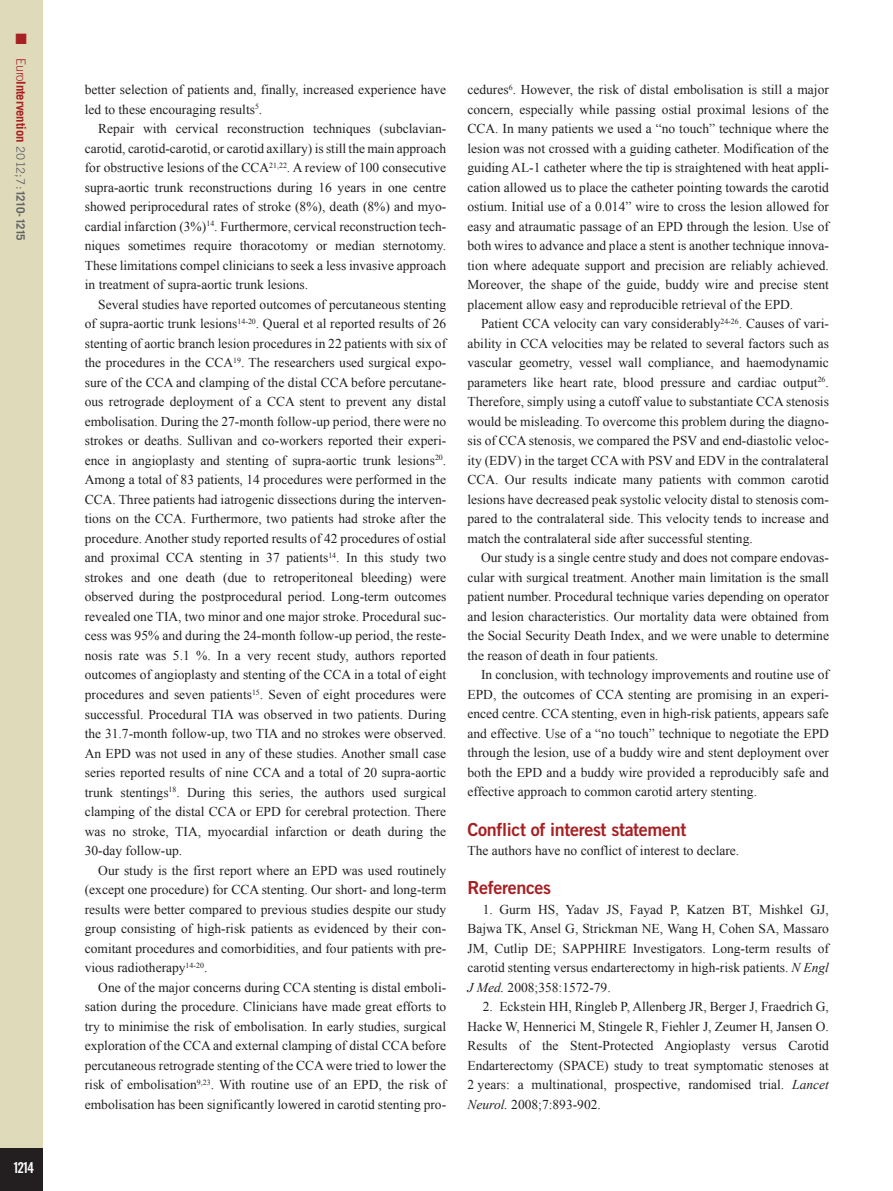
<style>
.page{position:relative;width:893px;height:1191px;background:#fff}
.page>*{position:absolute;margin:0;border:0;box-sizing:border-box;transform-origin:0 0}
.t1{font:18px "Trade Gothic LT Std Bd 2";letter-spacing:-.02em;color:#a72023}
.t2{font:15px "Trade Gothic LT Std Bd Cn 20";color:#fff}
.t3{font:15px "Zapf Dingbats ITC";color:#a72023}
.t4{font:13.5px/19.5px "Times New Roman";color:#231f20;text-align:justify}
.t5{font:700 12.75px "Trade Gothic LT Std";letter-spacing:-.01em;color:#a72023}
.s1{font-weight:300}
.s2{font-weight:400;font-size:11.7px;color:#636366}
.s3{font-size:11.7px;color:#636366}
.s4{font-style:italic}
</style>
<div class="page">
<div style="left:0;top:0;width:43px;height:1191px;background:#dedaba"></div>
<div style="left:0;top:1148px;width:43px;height:43px;background:#231f20"></div>
<p class="t3" style="left:16px;top:32px;width:13px">■</p>
<p class="t5" style="left:29px;top:58px;width:184px;rotate:90deg"><span class="s1">Euro</span>Intervention <span class="s2">2012;7:</span><span class="s3">1210-1215</span></p>
<p class="t2" style="left:13px;top:1158px;width:23px">1214</p>
<p class="t4" style="left:85px;top:80px;width:363px">better selection of patients and, finally, increased experience have led to these encouraging results<sup>5</sup>.</p>
<p class="t4" style="left:85px;top:119px;width:363px;text-indent:14px">Repair with cervical reconstruction techniques (subclavian&shy;carotid, carotid-carotid, or carotid axillary) is still the main approach for obstructive lesions of the CCA<sup>21,22</sup>. A review of 100 consecutive supra-aortic trunk reconstructions during 16 years in one centre showed periprocedural rates of stroke (8%), death (8%) and myo&shy;cardial infarction (3%)<sup>14</sup>. Furthermore, cervical reconstruction tech&shy;niques sometimes require thoracotomy or median sternotomy.<br>These limitations compel clinicians to seek a less invasive approach in treatment of supra-aortic trunk lesions.</p>
<p class="t4" style="left:85px;top:294px;width:363px;text-indent:14px">Several studies have reported outcomes of percutaneous stenting of supra-aortic trunk lesions<sup>14-20</sup>. Queral et al reported results of 26 stenting of aortic branch lesion procedures in 22 patients with six of the procedures in the CCA<sup>19</sup>. The researchers used surgical expo&shy;sure of the CCA and clamping of the distal CCA before percutane&shy;ous retrograde deployment of a CCA stent to prevent any distal embolisation. During the 27-month follow-up period, there were no strokes or deaths. Sullivan and co-workers reported their experi&shy;ence in angioplasty and stenting of supra-aortic trunk lesions<sup>20</sup>.<br>Among a total of 83 patients, 14 procedures were performed in the CCA. Three patients had iatrogenic dissections during the interven&shy;tions on the CCA. Furthermore, two patients had stroke after the procedure. Another study reported results of 42 procedures of ostial and proximal CCA stenting in 37 patients<sup>14</sup>. In this study two strokes and one death (due to retroperitoneal bleeding) were observed during the postprocedural period. Long-term outcomes revealed one TIA, two minor and one major stroke. Procedural suc&shy;cess was 95% and during the 24-month follow-up period, the reste&shy;nosis rate was 5.1 %. In a very recent study, authors reported outcomes of angioplasty and stenting of the CCA in a total of eight procedures and seven patients<sup>15</sup>. Seven of eight procedures were successful. Procedural TIA was observed in two patients. During the 31.7-month follow-up, two TIA and no strokes were observed.<br>An EPD was not used in any of these studies. Another small case series reported results of nine CCA and a total of 20 supra-aortic trunk stentings<sup>18</sup>. During this series, the authors used surgical clamping of the distal CCA or EPD for cerebral protection. There was no stroke, TIA, myocardial infarction or death during the 30-day follow-up.</p>
<p class="t4" style="left:85px;top:860px;width:363px;text-indent:14px">Our study is the first report where an EPD was used routinely (except one procedure) for CCA stenting. Our short- and long-term results were better compared to previous studies despite our study group consisting of high-risk patients as evidenced by their con&shy;comitant procedures and comorbidities, and four patients with pre&shy;vious radiotherapy<sup>14-20</sup>.</p>
<p class="t4" style="left:85px;top:977px;width:363px;text-indent:14px">One of the major concerns during CCA stenting is distal emboli&shy;sation during the procedure. Clinicians have made great efforts to try to minimise the risk of embolisation. In early studies, surgical exploration of the CCA and external clamping of distal CCA before percutaneous retrograde stenting of the CCA were tried to lower the risk of embolisation<sup>9,23</sup>. With routine use of an EPD, the risk of embolisation has been significantly lowered in carotid stenting pro-</p>
<p class="t4" style="left:467px;top:80px;width:363px">cedures<sup>6</sup>. However, the risk of distal embolisation is still a major concern, especially while passing ostial proximal lesions of the CCA. In many patients we used a “no touch” technique where the lesion was not crossed with a guiding catheter. Modification of the guiding AL-1 catheter where the tip is straightened with heat appli&shy;cation allowed us to place the catheter pointing towards the carotid ostium. Initial use of a 0.014” wire to cross the lesion allowed for easy and atraumatic passage of an EPD through the lesion. Use of both wires to advance and place a stent is another technique innova&shy;tion where adequate support and precision are reliably achieved.<br>Moreover, the shape of the guide, buddy wire and precise stent placement allow easy and reproducible retrieval of the EPD.</p>
<p class="t4" style="left:467px;top:314px;width:363px;text-indent:14px">Patient CCA velocity can vary considerably<sup>24-26</sup>. Causes of vari&shy;ability in CCA velocities may be related to several factors such as vascular geometry, vessel wall compliance, and haemodynamic parameters like heart rate, blood pressure and cardiac output<sup>26</sup>.<br>Therefore, simply using a cutoff value to substantiate CCA stenosis would be misleading. To overcome this problem during the diagno&shy;sis of CCA stenosis, we compared the PSV and end-diastolic veloc&shy;ity (EDV) in the target CCA with PSV and EDV in the contralateral CCA. Our results indicate many patients with common carotid lesions have decreased peak systolic velocity distal to stenosis com&shy;pared to the contralateral side. This velocity tends to increase and match the contralateral side after successful stenting.</p>
<p class="t4" style="left:467px;top:548px;width:363px;text-indent:14px">Our study is a single centre study and does not compare endovas&shy;cular with surgical treatment. Another main limitation is the small patient number. Procedural technique varies depending on operator and lesion characteristics. Our mortality data were obtained from the Social Security Death Index, and we were unable to determine the reason of death in four patients.</p>
<p class="t4" style="left:467px;top:665px;width:363px;text-indent:14px">In conclusion, with technology improvements and routine use of EPD, the outcomes of CCA stenting are promising in an experi&shy;enced centre. CCA stenting, even in high-risk patients, appears safe and effective. Use of a “no touch” technique to negotiate the EPD through the lesion, use of a buddy wire and stent deployment over both the EPD and a buddy wire provided a reproducibly safe and effective approach to common carotid artery stenting.</p>
<h1 class="t1" style="left:467px;top:818px;width:220px">Conflict of interest statement</h1>
<p class="t4" style="left:467px;top:840px;width:273px">The authors have no conflict of interest to declare.</p>
<h1 class="t1" style="left:467px;top:876px;width:85px">References</h1>
<p class="t4" style="left:467px;top:899px;width:363px;text-indent:15px">1. Gurm HS, Yadav JS, Fayad P, Katzen BT, Mishkel GJ, Bajwa TK, Ansel G, Strickman NE, Wang H, Cohen SA, Massaro JM, Cutlip DE; SAPPHIRE Investigators. Long-term results of carotid stenting versus endarterectomy in high-risk patients. <span class="s4">N Engl J Med.</span> 2008;358:1572-79.</p>
<p class="t4" style="left:467px;top:996px;width:363px;text-indent:15px">2. Eckstein HH, Ringleb P, Allenberg JR, Berger J, Fraedrich G, Hacke W, Hennerici M, Stingele R, Fiehler J, Zeumer H, Jansen O.<br>Results of the Stent-Protected Angioplasty versus Carotid Endarterectomy (SPACE) study to treat symptomatic stenoses at 2 years: a multinational, prospective, randomised trial. <span class="s4">Lancet Neurol.</span> 2008;7:893-902.</p>
</div>
